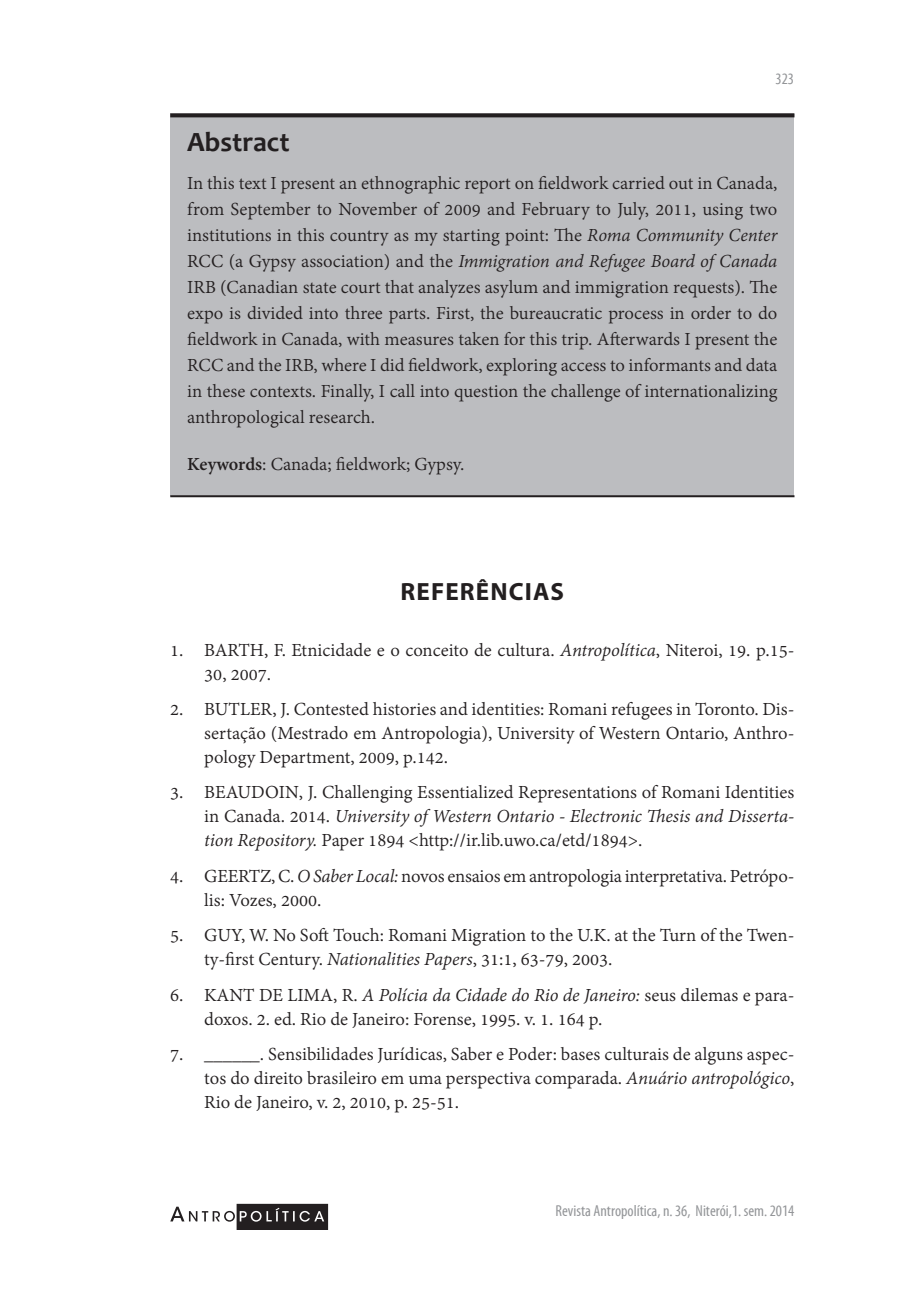
<style>
.page{position:relative;width:908px;height:1304px;background:#fff}
.page>*{position:absolute;margin:0;border:0;box-sizing:border-box;transform-origin:0 0}
.t1{font:700 28px "Candara";color:#231f20}
.t2{font:700 25px "Myriad Pro";letter-spacing:.045em;color:#231f20}
.t3{font:20px/24px "Adobe Devanagari";color:#231f20;text-align:justify}
.t4{font:condensed 16px "Myriad Pro";color:#939598}
.s1{font-style:italic}
.s2{font-weight:700}
</style>
<div class="page">
<div style="left:237px;top:1204px;width:90px;height:25px;background:#231f20"></div>
<div style="left:236px;top:1204px;width:92px;height:26px;border:1px solid #231f20"></div>
<svg style="left:170px;top:1207px;width:154px;height:15px"></svg>
<div style="left:170px;top:113px;width:623px;height:383px;background:#bcbdc0"></div>
<svg style="left:170px;top:113px;width:624px;height:4px;background:#322e2f"></svg>
<hr style="left:170px;top:495px;width:624px;height:2px;background:#231f20">
<p class="t4" style="left:775px;top:70px;width:20px">323</p>
<h1 class="t1" style="left:187px;top:125px;width:104px">Abstract</h1>
<p class="t3" style="left:187px;top:171px;width:591px;line-height:26px">In this text I present an ethnographic report on fieldwork carried out in Canada, from September to November of 2009 and February to July, 2011, using two institutions in this country as my starting point: The <span class="s1">Roma Community Center </span>RCC (a Gypsy association) and the <span class="s1">Immigration and Refugee Board of Canada </span>IRB (Canadian state court that analyzes asylum and immigration requests). The expo is divided into three parts. First, the bureaucratic process in order to do fieldwork in Canada, with measures taken for this trip. Afterwards I present the RCC and the IRB, where I did fieldwork, exploring access to informants and data in these contexts. Finally, I call into question the challenge of internationalizing anthropological research.</p>
<p class="t3" style="left:187px;top:453px;width:278px"><span class="s2">Keywords</span>: Canada; fieldwork; Gypsy.</p>
<p class="t2" style="left:400px;top:575px;width:165px">REFERÊNCIAS</p>
<p class="t3" style="left:204px;top:639px;width:591px;text-indent:-34px">1. BARTH, F. Etnicidade e o conceito de cultura. <span class="s1">Antropolítica</span>, Niteroi, 19. p.15-<br>30, 2007.</p>
<p class="t3" style="left:204px;top:699px;width:591px;text-indent:-34px">2. BUTLER, J. Contested histories and identities: Romani refugees in Toronto. Dis&shy;sertação (Mestrado em Antropologia), University of Western Ontario, Anthro&shy;pology Department, 2009, p.142.</p>
<p class="t3" style="left:204px;top:782px;width:591px;text-indent:-34px">3. BEAUDOIN, J. Challenging Essentialized Representations of Romani Identities in Canada. 2014. <span class="s1">University of Western Ontario - Electronic Thesis and Disserta&shy;tion Repository.</span> Paper 1894 &lt;http://ir.lib.uwo.ca/etd/1894&gt;.</p>
<p class="t3" style="left:204px;top:865px;width:591px;text-indent:-34px">4. GEERTZ, C. <span class="s1">O Saber Local:</span> novos ensaios em antropologia interpretativa. Petrópo&shy;lis: Vozes, 2000.</p>
<p class="t3" style="left:204px;top:925px;width:591px;text-indent:-34px">5. GUY, W. No Soft Touch: Romani Migration to the U.K. at the Turn of the Twen&shy;ty-first Century. <span class="s1">Nationalities Papers</span>, 31:1, 63-79, 2003.</p>
<p class="t3" style="left:204px;top:984px;width:591px;text-indent:-34px">6. KANT DE LIMA, R. <span class="s1">A Polícia da Cidade do Rio de Janeiro:</span> seus dilemas e para&shy;doxos. 2. ed. Rio de Janeiro: Forense, 1995. v. 1. 164 p.</p>
<p class="t3" style="left:204px;top:1043px;width:591px;text-indent:-34px">7. ______. Sensibilidades Jurídicas, Saber e Poder: bases culturais de alguns aspec&shy;tos do direito brasileiro em uma perspectiva comparada. <span class="s1">Anuário antropológico</span>, Rio de Janeiro, v. 2, 2010, p. 25-51.</p>
<p class="t4" style="left:555px;top:1202px;width:240px">Revista Antropolítica, n. 36, Niterói,1. sem. 2014</p>
</div>
